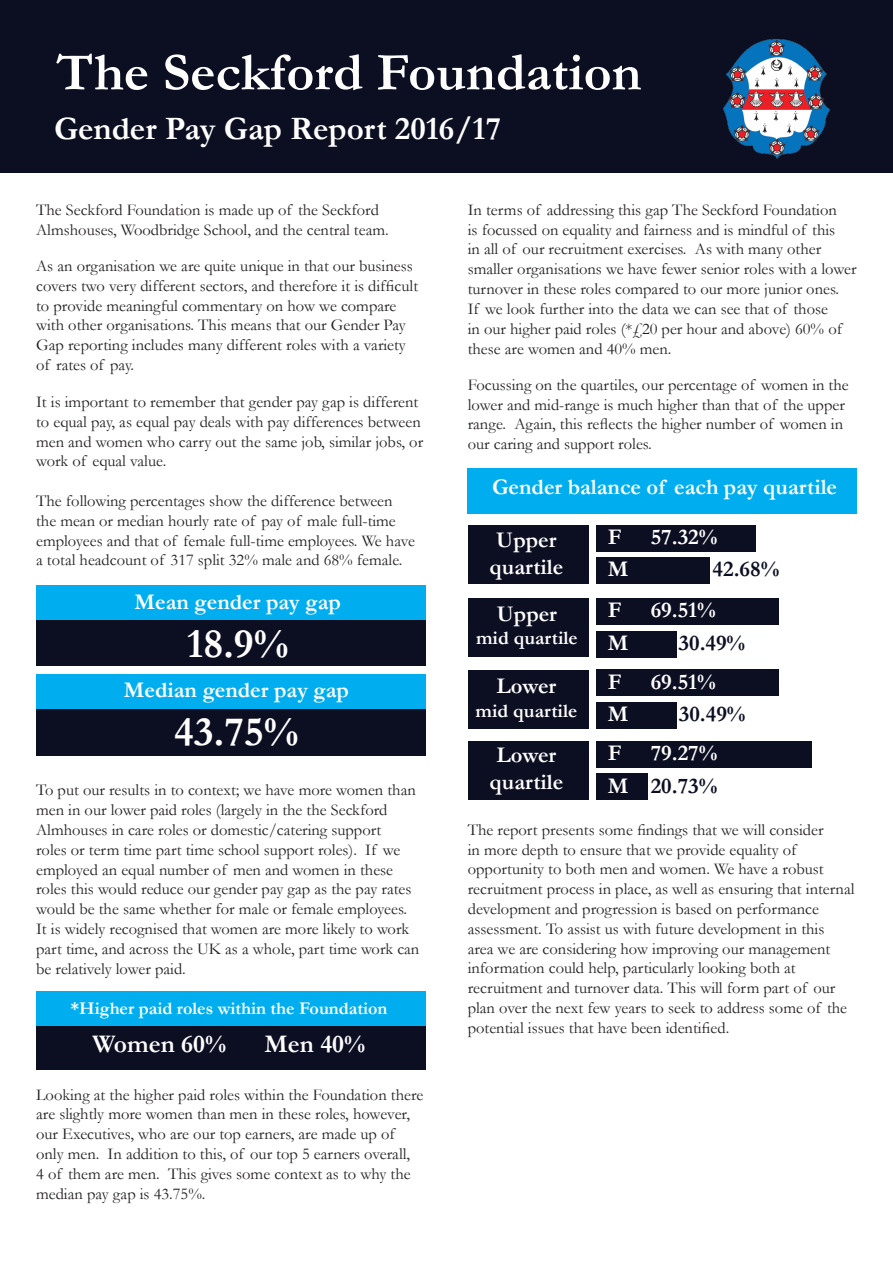
<style>
.page{position:relative;width:893px;height:1263px;background:#fff}
.page>*{position:absolute;margin:0;border:0;box-sizing:border-box;transform-origin:0 0}
.t1{font:700 54px "Garamond";color:#fff}
.t2{font:700 42px "Garamond";color:#fff}
.t3{font:700 33px "Garamond";color:#fff}
.t4{font:700 25.5px "Garamond";color:#fff}
.t5{font:700 22.5px/27px "Garamond";color:#fff;text-align:center}
.t6{font:700 22.5px "Garamond";color:#0c0e22}
.t7{font:700 19.5px "Garamond";color:#fff}
.t8{font:700 18px "Garamond";color:#fff}
.t9{font:16.5px/19.8px "Garamond";color:#231f20}
.s1{color:#0c0e22}
</style>
<div class="page">
<div style="left:0;top:0;width:893px;height:173px;background:#0c0e22"></div>
<img style="left:723px;top:39px;width:106px;height:119px">
<div style="left:468px;top:468px;width:389px;height:45px;background:#00aeef"></div>
<div style="left:597px;top:525px;width:159px;height:26px;background:#0c0e22"></div>
<div style="left:597px;top:558px;width:113px;height:26px;background:#0c0e22"></div>
<div style="left:597px;top:598px;width:182px;height:27px;background:#0c0e22"></div>
<div style="left:597px;top:631px;width:80px;height:26px;background:#0c0e22"></div>
<div style="left:597px;top:670px;width:182px;height:26px;background:#0c0e22"></div>
<div style="left:597px;top:702px;width:80px;height:26px;background:#0c0e22"></div>
<div style="left:597px;top:741px;width:215px;height:26px;background:#0c0e22"></div>
<div style="left:597px;top:774px;width:51px;height:26px;background:#0c0e22"></div>
<div style="left:468px;top:525px;width:120px;height:59px;background:#0c0e22"></div>
<div style="left:468px;top:598px;width:120px;height:59px;background:#0c0e22"></div>
<div style="left:468px;top:670px;width:120px;height:58px;background:#0c0e22"></div>
<div style="left:468px;top:741px;width:120px;height:59px;background:#0c0e22"></div>
<div style="left:36px;top:586px;width:389px;height:80px;background:#0c0e22"></div>
<div style="left:36px;top:675px;width:389px;height:81px;background:#0c0e22"></div>
<div style="left:36px;top:586px;width:389px;height:34px;background:#00aeef"></div>
<div style="left:36px;top:675px;width:389px;height:34px;background:#00aeef"></div>
<div style="left:36px;top:991px;width:389px;height:79px;background:#0c0e22"></div>
<div style="left:36px;top:991px;width:389px;height:35px;background:#00aeef"></div>
<h1 class="t1" style="left:56px;top:36px;width:587px">The Seckford Foundation</h1>
<h3 class="t3" style="left:54px;top:107px;width:449px">Gender Pay Gap Report 2016/17</h3>
<p class="t9" style="left:36px;top:199px;width:354px">The Seckford Foundation is made up of the Seckford<br>Almshouses, Woodbridge School, and the central team.</p>
<p class="t9" style="left:36px;top:255px;width:383px">As an organisation we are quite unique in that our business covers two very different sectors, and therefore it is difficult to provide meaningful commentary on how we compare with other organisations. This means that our Gender Pay Gap reporting includes many different roles with a variety of rates of pay.</p>
<p class="t9" style="left:36px;top:392px;width:389px">It is important to remember that gender pay gap is different to equal pay, as equal pay deals with pay differences between men and women who carry out the same job, similar jobs, or work of equal value.</p>
<p class="t9" style="left:36px;top:491px;width:380px">The following percentages show the difference between the mean or median hourly rate of pay of male full-time employees and that of female full-time employees. We have a total headcount of 317 split 32% male and 68% female.</p>
<h3 class="t5" style="left:135px;top:588px;width:208px">Mean gender pay gap</h3>
<h2 class="t2" style="left:187px;top:615px;width:103px">18.9%</h2>
<h3 class="t5" style="left:124px;top:676px;width:227px">Median gender pay gap</h3>
<h2 class="t2" style="left:174px;top:703px;width:126px">43.75%</h2>
<p class="t9" style="left:36px;top:780px;width:385px">To put our results in to context; we have more women than men in our lower paid roles (largely in the the Seckford Almhouses in care roles or domestic/catering support<br>roles or term time part time school support roles). If we employed an equal number of men and women in these roles this would reduce our gender pay gap as the pay rates would be the same whether for male or female employees.<br>It is widely recognised that women are more likely to work part time, and across the UK as a whole, part time work can be relatively lower paid.</p>
<p class="t8" style="left:70px;top:996px;width:318px">*Higher paid roles within the Foundation</p>
<h3 class="t4" style="left:92px;top:1026px;width:135px">Women 60%</h3>
<h3 class="t4" style="left:265px;top:1026px;width:102px">Men 40%</h3>
<p class="t9" style="left:36px;top:1084px;width:389px">Looking at the higher paid roles within the Foundation there are slightly more women than men in these roles, however, our Executives, who are our top earners, are made up of only men. In addition to this, of our top 5 earners overall,<br>4 of them are men. This gives some context as to why the median pay gap is 43.75%.</p>
<p class="t9" style="left:468px;top:199px;width:390px">In terms of addressing this gap The Seckford Foundation<br>is focussed on equality and fairness and is mindful of this<br>in all of our recruitment exercises. As with many other smaller organisations we have fewer senior roles with a lower turnover in these roles compared to our more junior ones.<br>If we look further into the data we can see that of those<br>in our higher paid roles (*£20 per hour and above) 60% of these are women and 40% men.</p>
<p class="t9" style="left:468px;top:374px;width:382px">Focussing on the quartiles, our percentage of women in the lower and mid-range is much higher than that of the upper range. Again, this reflects the higher number of women in our caring and support roles.</p>
<h3 class="t5" style="left:492px;top:474px;width:346px">Gender balance of each pay quartile</h3>
<h3 class="t5" style="left:489px;top:526px;width:75px">Upper quartile</h3>
<h3 class="t5" style="left:497px;top:600px;width:62px">Upper</h3>
<p class="t7" style="left:476px;top:625px;width:103px">mid quartile</p>
<h3 class="t5" style="left:496px;top:673px;width:61px">Lower</h3>
<p class="t7" style="left:476px;top:697px;width:103px">mid quartile</p>
<h3 class="t5" style="left:489px;top:741px;width:75px">Lower quartile</h3>
<h3 class="t5" style="left:608px;top:523px;width:15px">F</h3>
<h3 class="t5" style="left:651px;top:523px;width:68px">57.32%</h3>
<h3 class="t5" style="left:608px;top:556px;width:22px">M</h3>
<h3 class="t6" style="left:713px;top:554px;width:68px">42.68%</h3>
<h3 class="t5" style="left:608px;top:597px;width:15px">F</h3>
<h3 class="t5" style="left:651px;top:597px;width:67px">69.51%</h3>
<h3 class="t5" style="left:608px;top:629px;width:22px">M</h3>
<h3 class="t6" style="left:679px;top:628px;width:68px">30.49%</h3>
<h3 class="t5" style="left:608px;top:668px;width:15px">F</h3>
<h3 class="t5" style="left:651px;top:668px;width:67px">69.51%</h3>
<h3 class="t5" style="left:608px;top:701px;width:22px">M</h3>
<h3 class="t6" style="left:679px;top:699px;width:68px">30.49%</h3>
<h3 class="t5" style="left:608px;top:739px;width:15px">F</h3>
<h3 class="t5" style="left:608px;top:737px;width:111px;line-height:32.5px;text-align:right">79.27%<br>M <span class="s1">20.73%</span></h3>
<p class="t9" style="left:468px;top:819px;width:388px">The report presents some findings that we will consider<br>in more depth to ensure that we provide equality of opportunity to both men and women. We have a robust recruitment process in place, as well as ensuring that internal development and progression is based on performance assessment. To assist us with future development in this<br>area we are considering how improving our management information could help, particularly looking both at recruitment and turnover data. This will form part of our plan over the next few years to seek to address some of the potential issues that have been identified.</p>
</div>
